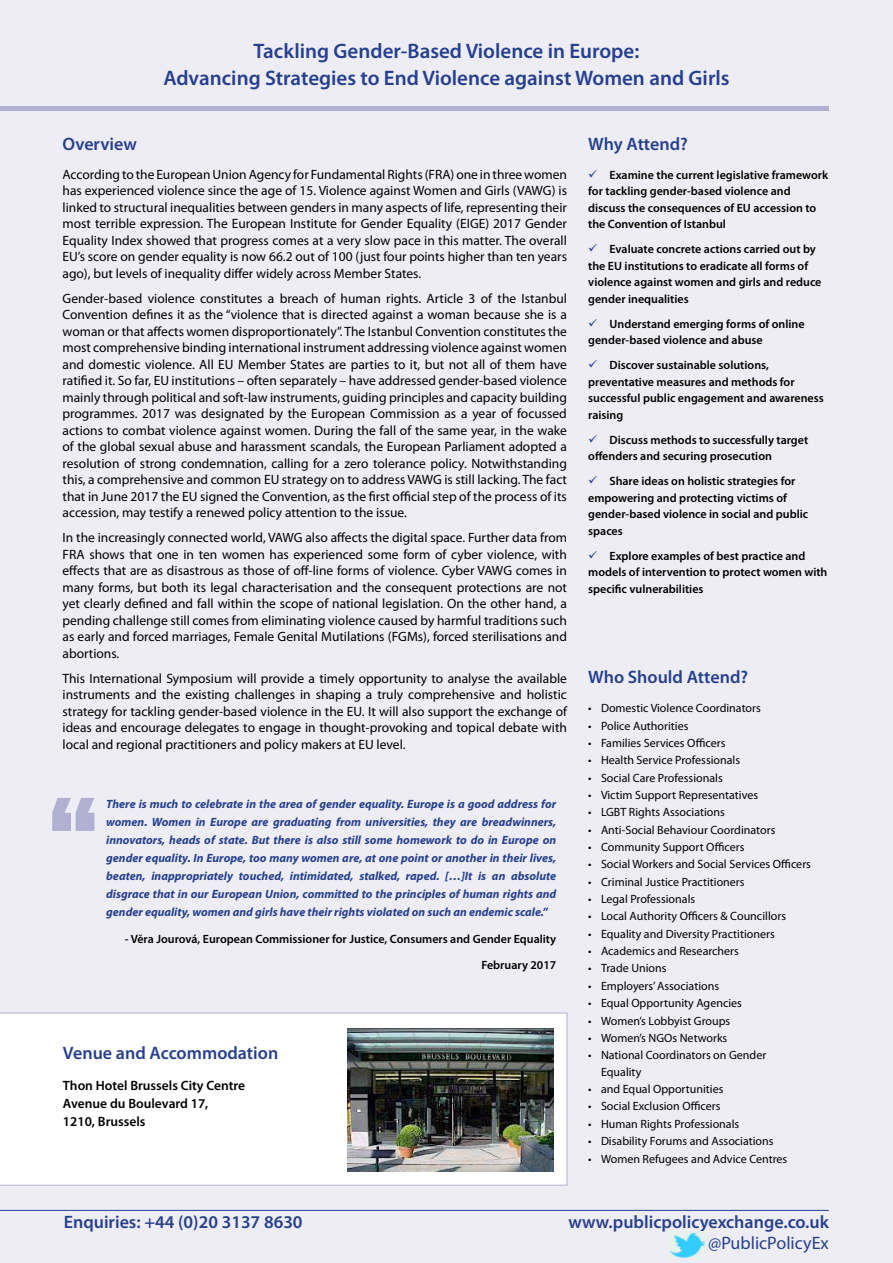
<style>
.page{position:relative;width:893px;height:1263px;background:#eeedf5}
.page>*{position:absolute;margin:0;border:0;box-sizing:border-box;transform-origin:0 0}
.t1{font:600 21px/27px "Myriad Pro";color:#25408f;text-align:center}
.t2{font:600 18px "Myriad Pro";color:#25408f}
.t3{font:18px "Myriad Pro";color:#25408f}
.t4{font:13.5px/16.5px "Myriad Pro";color:#000;text-align:justify}
.t5{font:600 13.5px/18px "Myriad Pro";color:#000}
.t6{font:600 12px/16.5px "Myriad Pro";color:#000}
.t7{font:12px/16.5px "Myriad Pro";color:#000}
.t8{font:italic 700 12px/18px "Myriad Pro";color:#25408f;text-align:justify}
</style>
<div class="page">
<hr style="left:0;top:1210px;width:829px;height:1px;background:#25408f">
<div style="left:0;top:106px;width:829px;height:5px;background:#b1b0d2"></div>
<img style="left:669px;top:1232px;width:37px;height:26px">
<svg style="left:52px;top:798px;width:42px;height:33px"></svg>
<div style="left:0;top:1013px;width:567px;height:172px;background:#fff"></div>
<img style="left:348px;top:1028px;width:206px;height:143px">
<h1 class="t1" style="left:163px;top:37px;width:568px">Tackling Gender-Based Violence in Europe:<br>Advancing Strategies to End Violence against Women and Girls</h1>
<h2 class="t2" style="left:63px;top:132px;width:76px">Overview</h2>
<p class="t4" style="left:63px;top:166px;width:506px">According to the European Union Agency for Fundamental Rights (FRA) one in three women has experienced violence since the age of 15. Violence against Women and Girls (VAWG) is linked to structural inequalities between genders in many aspects of life, representing their most terrible expression. The European Institute for Gender Equality (EIGE) 2017 Gender Equality Index showed that progress comes at a very slow pace in this matter. The overall EU’s score on gender equality is now 66.2 out of 100 (just four points higher than ten years ago), but levels of inequality differ widely across Member States.</p>
<p class="t4" style="left:63px;top:290px;width:506px">Gender-based violence constitutes a breach of human rights. Article 3 of the Istanbul Convention defines it as the “violence that is directed against a woman because she is a woman or that affects women disproportionately”. The Istanbul Convention constitutes the most comprehensive binding international instrument addressing violence against women and domestic violence. All EU Member States are parties to it, but not all of them have ratified it. So far, EU institutions – often separately – have addressed gender-based violence mainly through political and soft-law instruments, guiding principles and capacity building programmes. 2017 was designated by the European Commission as a year of focussed actions to combat violence against women. During the fall of the same year, in the wake of the global sexual abuse and harassment scandals, the European Parliament adopted a resolution of strong condemnation, calling for a zero tolerance policy. Notwithstanding this, a comprehensive and common EU strategy on to address VAWG is still lacking. The fact that in June 2017 the EU signed the Convention, as the first official step of the process of its accession, may testify a renewed policy attention to the issue.</p>
<p class="t4" style="left:63px;top:529px;width:506px">In the increasingly connected world, VAWG also affects the digital space. Further data from FRA shows that one in ten women has experienced some form of cyber violence, with effects that are as disastrous as those of off-line forms of violence. Cyber VAWG comes in many forms, but both its legal characterisation and the consequent protections are not yet clearly defined and fall within the scope of national legislation. On the other hand, a pending challenge still comes from eliminating violence caused by harmful traditions such as early and forced marriages, Female Genital Mutilations (FGMs), forced sterilisations and abortions.</p>
<p class="t4" style="left:63px;top:670px;width:506px">This International Symposium will provide a timely opportunity to analyse the available instruments and the existing challenges in shaping a truly comprehensive and holistic strategy for tackling gender-based violence in the EU. It will also support the exchange of ideas and encourage delegates to engage in thought-provoking and topical debate with local and regional practitioners and policy makers at EU level.</p>
<p class="t8" style="left:106px;top:795px;width:452px">There is much to celebrate in the area of gender equality. Europe is a good address for women. Women in Europe are graduating from universities, they are breadwinners, innovators, heads of state. But there is also still some homework to do in Europe on gender equality. In Europe, too many women are, at one point or another in their lives, beaten, inappropriately touched, intimidated, stalked, raped. […]It is an absolute disgrace that in our European Union, committed to the principles of human rights and gender equality, women and girls have their rights violated on such an endemic scale.”</p>
<p class="t6" style="left:125px;top:930px;width:433px">- Věra Jourová, European Commissioner for Justice, Consumers and Gender Equality</p>
<p class="t6" style="left:481px;top:957px;width:76px">February 2017</p>
<h2 class="t2" style="left:63px;top:1042px;width:217px">Venue and Accommodation</h2>
<p class="t5" style="left:63px;top:1076px;width:184px">Thon Hotel Brussels City Centre<br>Avenue du Boulevard 17,<br>1210, Brussels</p>
<h2 class="t2" style="left:588px;top:132px;width:101px">Why Attend?</h2>
<p class="t6" style="left:588px;top:166px;width:241px;text-indent:21px">Examine the current legislative framework for tackling gender-based violence and discuss the consequences of EU accession to the Convention of Istanbul</p>
<p class="t6" style="left:588px;top:241px;width:235px;text-indent:21px">Evaluate concrete actions carried out by the EU institutions to eradicate all forms of violence against women and girls and reduce gender inequalities</p>
<p class="t6" style="left:588px;top:315px;width:218px;text-indent:21px">Understand emerging forms of online gender-based violence and abuse</p>
<p class="t6" style="left:588px;top:357px;width:237px;text-indent:21px">Discover sustainable solutions, preventative measures and methods for successful public engagement and awareness raising</p>
<p class="t6" style="left:588px;top:431px;width:222px;text-indent:21px">Discuss methods to successfully target offenders and securing prosecution</p>
<p class="t6" style="left:588px;top:473px;width:222px;text-indent:21px">Share ideas on holistic strategies for empowering and protecting victims of gender-based violence in social and public spaces</p>
<p class="t6" style="left:588px;top:547px;width:241px;text-indent:21px">Explore examples of best practice and models of intervention to protect women with specific vulnerabilities</p>
<h2 class="t2" style="left:588px;top:665px;width:161px">Who Should Attend?</h2>
<p class="t7" style="left:588px;top:700px;width:174px">• Domestic Violence Coordinators</p>
<p class="t7" style="left:588px;top:717px;width:102px">• Police Authorities</p>
<p class="t7" style="left:588px;top:734px;width:139px">• Families Services Officers</p>
<p class="t7" style="left:588px;top:752px;width:153px">• Health Service Professionals</p>
<p class="t7" style="left:588px;top:769px;width:136px">• Social Care Professionals</p>
<p class="t7" style="left:588px;top:786px;width:171px">• Victim Support Representatives</p>
<p class="t7" style="left:588px;top:804px;width:138px">• LGBT Rights Associations</p>
<p class="t7" style="left:588px;top:821px;width:189px">• Anti-Social Behaviour Coordinators</p>
<p class="t7" style="left:588px;top:838px;width:158px">• Community Support Officers</p>
<p class="t7" style="left:588px;top:856px;width:224px">• Social Workers and Social Services Officers</p>
<p class="t7" style="left:588px;top:873px;width:158px">• Criminal Justice Practitioners</p>
<p class="t7" style="left:588px;top:890px;width:109px">• Legal Professionals</p>
<p class="t7" style="left:588px;top:908px;width:199px">• Local Authority Officers &amp; Councillors</p>
<p class="t7" style="left:588px;top:925px;width:188px">• Equality and Diversity Practitioners</p>
<p class="t7" style="left:588px;top:943px;width:152px">• Academics and Researchers</p>
<p class="t7" style="left:588px;top:960px;width:80px">• Trade Unions</p>
<p class="t7" style="left:588px;top:977px;width:132px">• Employers’ Associations</p>
<p class="t7" style="left:588px;top:995px;width:155px">• Equal Opportunity Agencies</p>
<p class="t7" style="left:588px;top:1012px;width:144px">• Women’s Lobbyist Groups</p>
<p class="t7" style="left:588px;top:1029px;width:141px">• Women’s NGOs Networks</p>
<p class="t7" style="left:601px;top:1047px;width:167px;text-indent:-13px">• National Coordinators on Gender<br>Equality</p>
<p class="t7" style="left:588px;top:1081px;width:137px">• and Equal Opportunities</p>
<p class="t7" style="left:588px;top:1098px;width:134px">• Social Exclusion Officers</p>
<p class="t7" style="left:588px;top:1115px;width:153px">• Human Rights Professionals</p>
<p class="t7" style="left:588px;top:1133px;width:187px">• Disability Forums and Associations</p>
<p class="t7" style="left:588px;top:1150px;width:201px">• Women Refugees and Advice Centres</p>
<h2 class="t2" style="left:64px;top:1210px;width:240px">Enquiries: +44 (0)20 3137 8630</h2>
<h2 class="t2" style="left:568px;top:1210px;width:262px">www.publicpolicyexchange.co.uk</h2>
<h2 class="t3" style="left:708px;top:1232px;width:122px">@PublicPolicyEx</h2>
</div>
